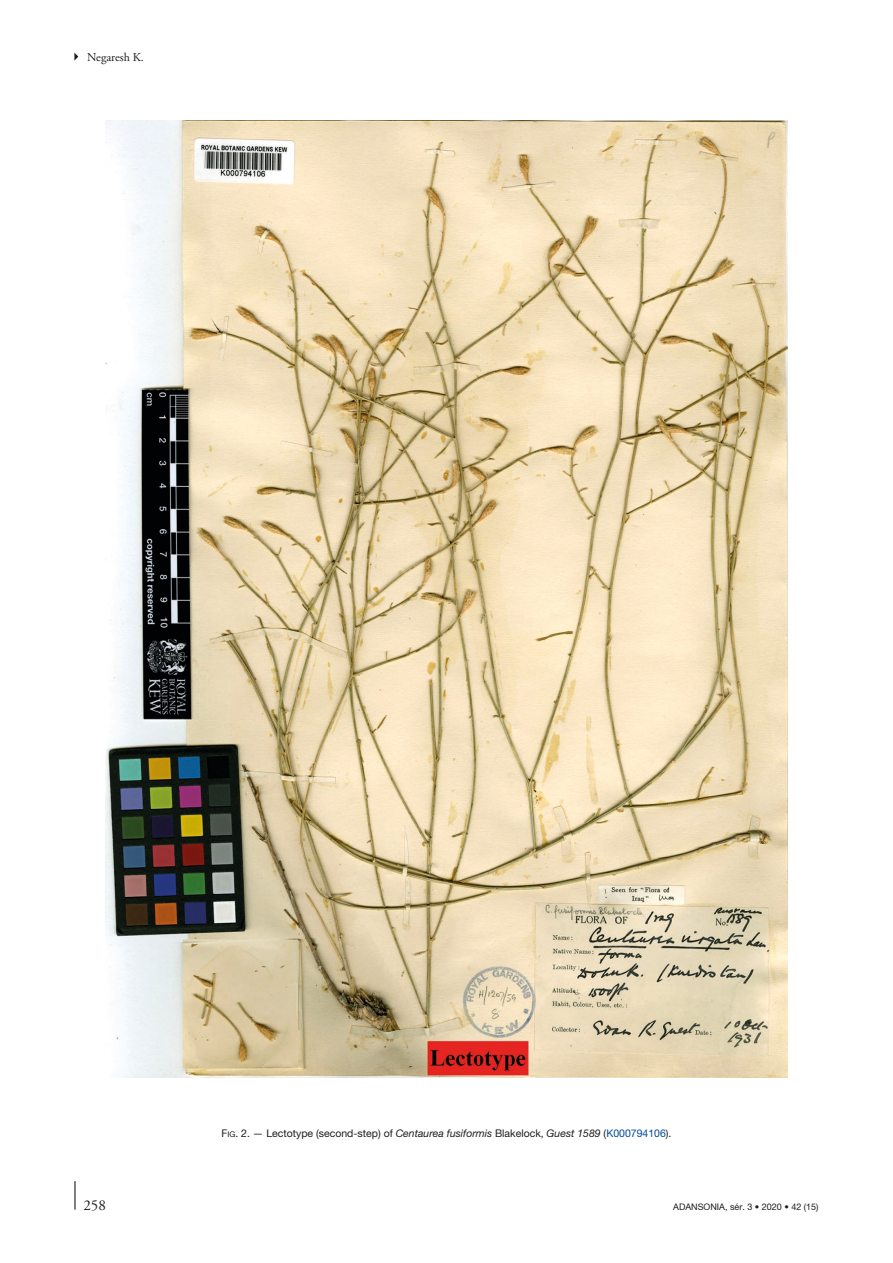
<style>
.page{position:relative;width:893px;height:1263px;background:#fff}
.page>*{position:absolute;margin:0;border:0;box-sizing:border-box;transform-origin:0 0}
.t1{font:15px "Adobe Garamond Pro";color:#1d1d1b}
.t2{font:12px "Adobe Garamond Pro";color:#1d1d1b}
.t3{font:10.5px "Helvetica Neue";color:#1d1d1b}
.t4{font:9px "Helvetica Neue";color:#1d1d1b}
.s1{font-style:inherit}
.s2{font-size:7.8px}
.s3{font-style:italic}
.s4{color:#00499a}
</style>
<div class="page">
<hr style="left:74px;top:1181px;width:2px;height:29px;background:#1d1d1b">
<svg style="left:74px;top:53px;width:4px;height:8px"></svg>
<img style="left:105px;top:121px;width:683px;height:956px">
<p class="t2" style="left:87px;top:50px;width:58px">Negaresh K.</p>
<p class="t3" style="left:221px;top:1127px;width:452px"><span class="s1">F</span><span class="s2">ig</span><span class="s1">. 2</span>. — Lectotype (second-step) of <span class="s3">Centaurea fusiformis</span> Blakelock, <span class="s3">Guest 1589</span> (<span class="s4">K000794106</span>).</p>
<h1 class="t1" style="left:83px;top:1196px;width:24px">258</h1>
<p class="t4" style="left:673px;top:1201px;width:147px">ADANSONIA, sér. 3 • 2020 • 42 (15)</p>
</div>
